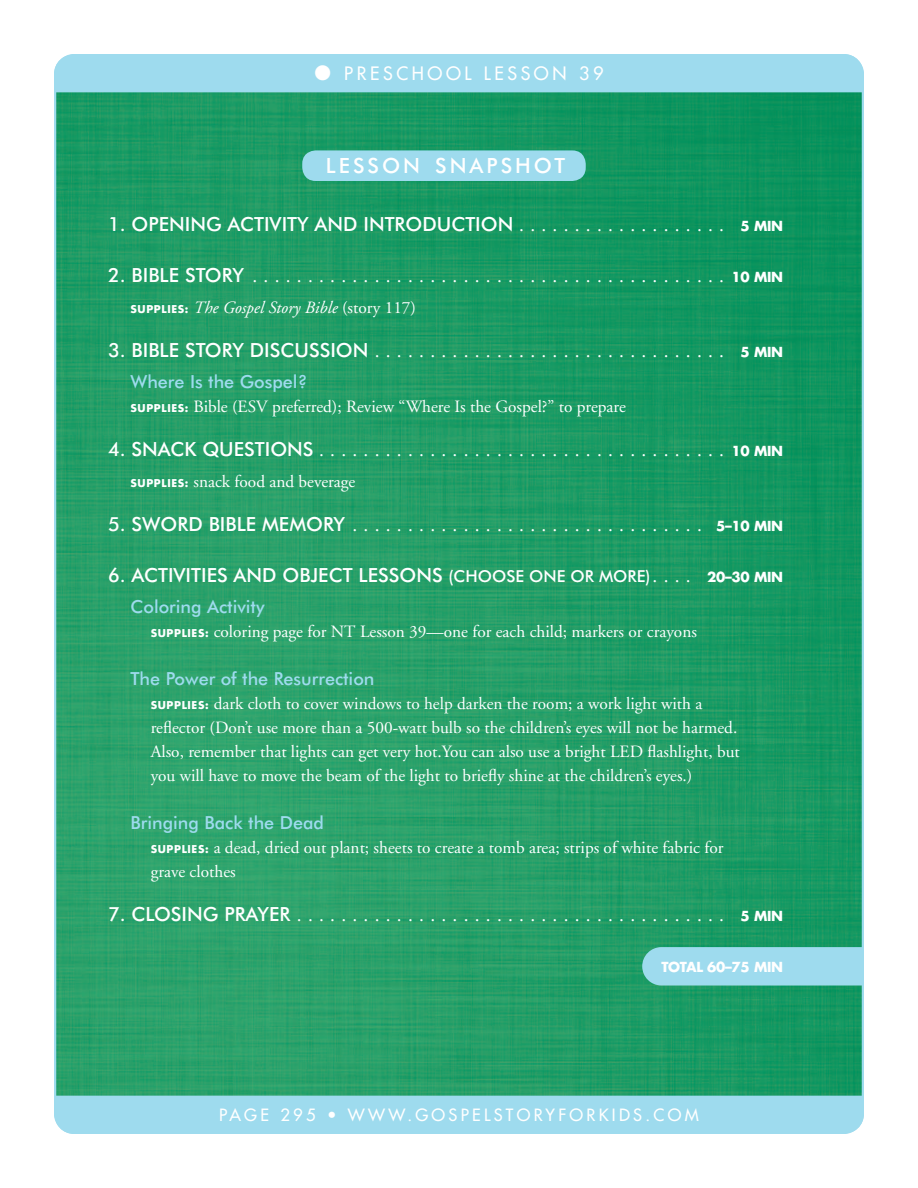
<style>
.page{position:relative;width:918px;height:1188px;background:#fff}
.page>*{position:absolute;margin:0;border:0;box-sizing:border-box;transform-origin:0 0}
.HEAD{font:500 21px "Futura BT";letter-spacing:.145em;color:#fff}
.LS_Subhead{font:19.5px "Adobe Garamond";color:#fff}
.LS_Subhead-2{font:500 19.5px "Futura BT";color:#fff}
.LS_Subhead_2{font:500 18px "Futura BT";color:#9edbee}
.t1{font:18px "Futura";letter-spacing:.2em;color:#fff}
.LS_Supply_List_Inden{font:17.25px/24px "Adobe Garamond";color:#fff}
.LS_Copy{font:17.25px "Adobe Garamond";color:#fff}
.LS_Copy-2{font:italic 17.25px "Adobe Garamond";color:#fff}
.t2{font:16.5px "Futura";letter-spacing:.2em;color:#fff}
.LS_Total_Mins{font:700 13.5px "Futura";letter-spacing:-.02em;color:#fff}
.s1{font-family:"Adobe Garamond";font-weight:400}
.s2{font-family:"Futura";font-weight:700;font-size:13.5px}
.s3{font-family:"Futura BT";font-weight:500}
.s4{font-family:"Futura";font-weight:700;font-style:normal;font-size:10.5px}
.s5{font-style:normal}
.s6{font-family:"Futura";font-weight:700;font-size:10.5px}
.s7{font-size:16.5px}
</style>
<div class="page">
<img style="left:57px;top:92px;width:804px;height:1004px">
<div style="left:54px;top:54px;width:810px;height:38px;background:#9edbee"></div>
<svg style="left:642px;top:947px;width:222px;height:39px;background:#99d8e8"></svg>
<div style="left:302px;top:150px;width:284px;height:31px;background:#9edbee;border-radius:14px"></div>
<div style="left:54px;top:1096px;width:810px;height:38px;background:#9edbee"></div>
<p class="t1" style="left:315px;top:62px;width:290px">● PRESCHOOL LESSON 39</p>
<p class="HEAD" style="left:326px;top:153px;width:241px">LESSON SNAPSHOT</p>
<p class="LS_Subhead-2" style="left:108px;top:212px;width:677px">1. OPENING ACTIVITY AND INTRODUCTION <span class="s1">. . . . . . . . . . . . . . . . . . .</span> <span class="s2">5 MIN</span></p>
<p class="LS_Subhead" style="left:108px;top:266px;width:677px"><span class="s3">2. BIBLE STORY</span> ........................................... <span class="s2">10 MIN</span></p>
<p class="LS_Copy-2" style="left:130px;top:298px;width:287px"><span class="s4">SUPPLIES:</span> The Gospel Story Bible <span class="s5">(story 117)</span></p>
<p class="LS_Subhead" style="left:108px;top:341px;width:677px"><span class="s3">3. BIBLE STORY DISCUSSION</span>................................ <span class="s2">5 MIN</span></p>
<p class="LS_Subhead_2" style="left:130px;top:371px;width:178px">Where Is the Gospel?</p>
<p class="LS_Copy" style="left:130px;top:397px;width:497px"><span class="s6">SUPPLIES:</span> Bible (ESV preferred); Review “Where Is the Gospel?” to prepare</p>
<p class="LS_Subhead" style="left:108px;top:440px;width:677px"><span class="s3">4. SNACK QUESTIONS</span>..................................... <span class="s2">10 MIN</span></p>
<p class="LS_Copy" style="left:130px;top:472px;width:226px"><span class="s6">SUPPLIES:</span> snack food and beverage</p>
<p class="LS_Subhead" style="left:108px;top:515px;width:677px"><span class="s3">5. SWORD BIBLE MEMORY</span>................................ <span class="s2">5–10 MIN</span></p>
<p class="LS_Subhead-2" style="left:108px;top:563px;width:677px">6. ACTIVITIES AND OBJECT LESSONS <span class="s7">(CHOOSE ONE OR MORE)</span><span class="s1">. . . .</span> <span class="s2">20–30 MIN</span></p>
<p class="LS_Subhead_2" style="left:130px;top:596px;width:136px">Coloring Activity</p>
<p class="LS_Supply_List_Inden" style="left:151px;top:620px;width:548px"><span class="s6">SUPPLIES:</span> coloring page for NT Lesson 39—one for each child; markers or crayons</p>
<p class="LS_Subhead_2" style="left:130px;top:668px;width:246px">The Power of the Resurrection</p>
<p class="LS_Supply_List_Inden" style="left:151px;top:692px;width:591px"><span class="s6">SUPPLIES:</span> dark cloth to cover windows to help darken the room; a work light with a reflector (Don’t use more than a 500-watt bulb so the children’s eyes will not be harmed.<br>Also, remember that lights can get very hot.You can also use a bright LED flashlight, but you will have to move the beam of the light to briefly shine at the children’s eyes.)</p>
<p class="LS_Subhead_2" style="left:130px;top:812px;width:195px">Bringing Back the Dead</p>
<p class="LS_Supply_List_Inden" style="left:151px;top:836px;width:574px"><span class="s6">SUPPLIES:</span> a dead, dried out plant; sheets to create a tomb area; strips of white fabric for grave clothes</p>
<p class="LS_Subhead" style="left:108px;top:905px;width:677px"><span class="s3">7. CLOSING PRAYER</span>....................................... <span class="s2">5 MIN</span></p>
<p class="LS_Total_Mins" style="left:661px;top:958px;width:123px">TOTAL 60–75 MIN</p>
<p class="t2" style="left:219px;top:1105px;width:481px">PAGE 295 • WWW.GOSPELSTORYFORKIDS.COM</p>
</div>
